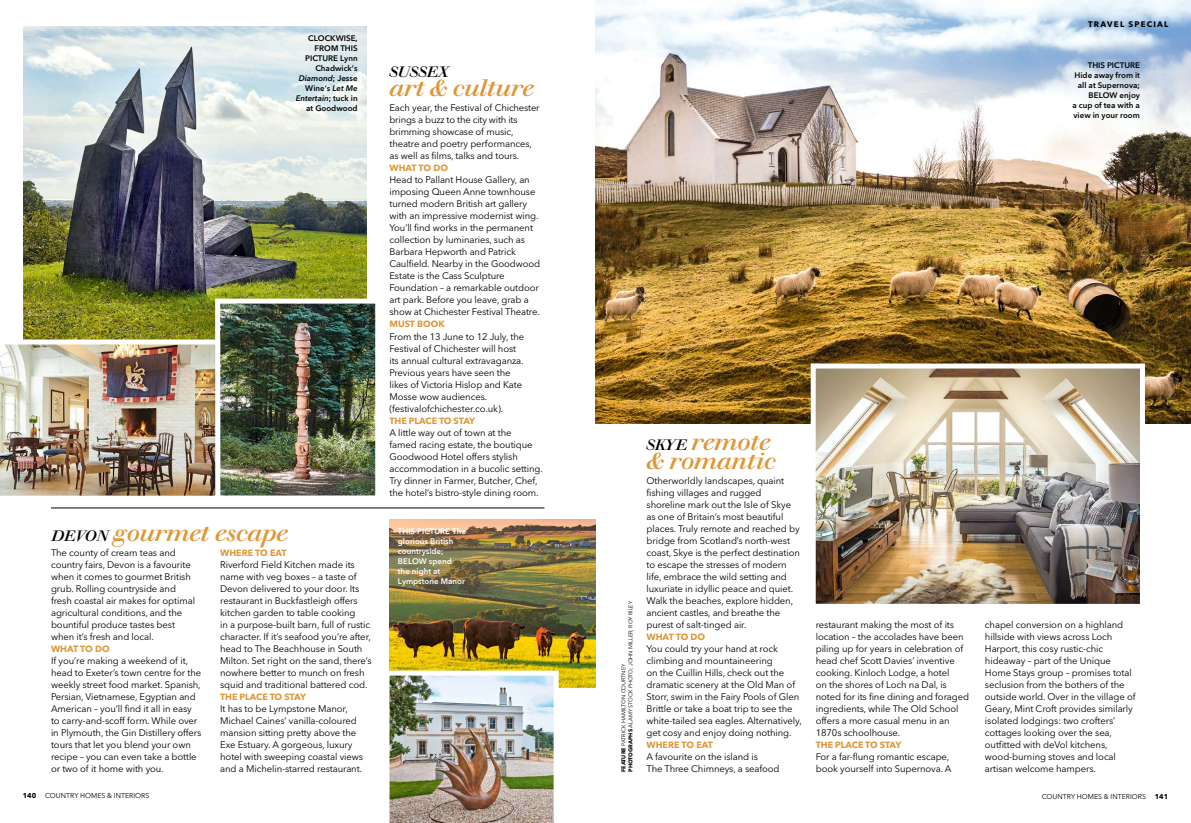
<style>
.page{position:relative;width:1191px;height:823px;background:#fff}
.page>*{position:absolute;margin:0;border:0;box-sizing:border-box;transform-origin:0 0}
.t1{font:italic 500 23px/19px "Walbaum 18 pt";letter-spacing:-.01em;color:#dd983b}
.t2{font:italic 500 15px "Walbaum 18 pt";letter-spacing:-.025em;color:#000}
.t3{font:9.5px/12px "Avenir Next LT Pro";letter-spacing:-.01em;color:#000}
.t4{font:700 9px "Avenir Next LT Pro";letter-spacing:-.01em;color:#dd983b}
.t5{font:600 8px/10px "Avenir Next LT Pro";color:#000;text-align:right}
.t6{font:600 8px/10px "Avenir Next LT Pro";color:#fff}
.t7{font:700 8px "Avenir Next LT Pro";letter-spacing:.15em;color:#000}
.t8{font:7px "Avenir Next LT Pro";color:#000}
.t9{font:700 7px "Avenir Next LT Pro";color:#000}
.t10{font:5.5px/7px "Avenir Next LT Pro";color:#000}
.s1{font-style:italic}
.s2{font-size:15px;color:#000}
.s3{font-weight:700}
</style>
<div class="page">
<img style="left:595px;top:0;width:596px;height:423px">
<img style="left:389px;top:519px;width:206px;height:168px">
<img style="left:23px;top:26px;width:343px;height:313px">
<img style="left:389px;top:670px;width:169px;height:152px">
<img style="left:221px;top:304px;width:153px;height:190px">
<div style="left:215px;top:298px;width:165px;height:202px;border:5px solid #fff"></div>
<img style="left:0;top:339px;width:220px;height:161px">
<img style="left:816px;top:369px;width:323px;height:233px">
<div style="left:810px;top:363px;width:335px;height:245px;border:5px solid #fff"></div>
<hr style="left:51px;top:507px;width:493px;height:1px;background:#000">
<p class="t5" style="left:296px;top:33px;width:63px">CLOCKWISE,<br>FROM THIS<br>PICTURE Lynn<br>Chadwick’s<br><span class="s1">Diamond</span>; Jesse<br>Wine’s <span class="s1">Let Me<br>Entertain</span>; tuck in at Goodwood</p>
<h1 class="t1" style="left:51px;top:520px;width:238px"><span class="s2">DEVON</span> gourmet escape</h1>
<p class="t3" style="left:51px;top:546px;width:145px">The county of cream teas and country fairs, Devon is a favourite when it comes to gourmet British grub. Rolling countryside and fresh coastal air makes for optimal agricultural conditions, and the bountiful produce tastes best when it’s fresh and local.</p>
<p class="t4" style="left:51px;top:642px;width:60px">WHAT TO DO</p>
<p class="t3" style="left:51px;top:654px;width:152px">If you’re making a weekend of it, head to Exeter’s town centre for the weekly street food market. Spanish, Persian, Vietnamese, Egyptian and American – you’ll find it all in easy to carry-and-scoff form. While over in Plymouth, the Gin Distillery offers tours that let you blend your own recipe – you can even take a bottle or two of it home with you.</p>
<p class="t4" style="left:220px;top:546px;width:68px">WHERE TO EAT</p>
<p class="t3" style="left:220px;top:558px;width:153px">Riverford Field Kitchen made its name with veg boxes – a taste of Devon delivered to your door. Its restaurant in Buckfastleigh offers kitchen garden to table cooking<br>in a purpose-built barn, full of rustic character. If it’s seafood you’re after, head to The Beachhouse in South Milton. Set right on the sand, there’s nowhere better to munch on fresh squid and traditional battered cod.</p>
<p class="t4" style="left:220px;top:690px;width:87px">THE PLACE TO STAY</p>
<p class="t3" style="left:220px;top:702px;width:144px">It has to be Lympstone Manor, Michael Caines’ vanilla-coloured mansion sitting pretty above the Exe Estuary. A gorgeous, luxury hotel with sweeping coastal views and a Michelin-starred restaurant.</p>
<h2 class="t2" style="left:389px;top:60px;width:61px">SUSSEX</h2>
<h1 class="t1" style="left:389px;top:76px;width:146px">art &amp; culture</h1>
<p class="t3" style="left:389px;top:102px;width:152px">Each year, the Festival of Chichester brings a buzz to the city with its brimming showcase of music, theatre and poetry performances, as well as films, talks and tours.</p>
<p class="t4" style="left:389px;top:162px;width:60px">WHAT TO DO</p>
<p class="t3" style="left:389px;top:174px;width:152px">Head to Pallant House Gallery, an imposing Queen Anne townhouse turned modern British art gallery with an impressive modernist wing.<br>You’ll find works in the permanent collection by luminaries, such as Barbara Hepworth and Patrick Caulfield. Nearby in the Goodwood Estate is the Cass Sculpture Foundation – a remarkable outdoor art park. Before you leave, grab a show at Chichester Festival Theatre.</p>
<p class="t4" style="left:389px;top:318px;width:57px">MUST BOOK</p>
<p class="t3" style="left:389px;top:330px;width:136px">From the 13 June to 12 July, the<br>Festival of Chichester will host its annual cultural extravaganza.<br>Previous years have seen the likes of Victoria Hislop and Kate<br>Mosse wow audiences. (festivalofchichester.co.uk).</p>
<p class="t4" style="left:389px;top:414px;width:87px">THE PLACE TO STAY</p>
<p class="t3" style="left:389px;top:426px;width:155px">A little way out of town at the<br>famed racing estate, the boutique Goodwood Hotel offers stylish accommodation in a bucolic setting.<br>Try dinner in Farmer, Butcher, Chef, the hotel’s bistro-style dining room.</p>
<p class="t6" style="left:398px;top:526px;width:69px">THIS PICTURE The glorious British countryside;<br>BELOW spend<br>the night at<br>Lympstone Manor</p>
<p class="t7" style="left:1088px;top:19px;width:82px">TRAVEL SPECIAL</p>
<p class="t5" style="left:1072px;top:60px;width:69px">THIS PICTURE<br>Hide away from it all at Supernova;<br>BELOW enjoy<br>a cup of tea with a view in your room</p>
<p class="t10" style="left:620px;top:771px;width:172px;rotate:-90deg"><span class="s3">FEATURE</span> PATRICK HAMILTON COURTNEY<br><span class="s3">PHOTOGRAPHS</span> ALAMY STOCK PHOTO; JOHN MILLER; ROY RILEY</p>
<h1 class="t1" style="left:646px;top:429px;width:131px"><span class="s2">SKYE</span> remote &amp; romantic</h1>
<p class="t3" style="left:646px;top:474px;width:155px">Otherworldly landscapes, quaint fishing villages and rugged shoreline mark out the Isle of Skye as one of Britain’s most beautiful places. Truly remote and reached by bridge from Scotland’s north-west coast, Skye is the perfect destination to escape the stresses of modern life, embrace the wild setting and luxuriate in idyllic peace and quiet.<br>Walk the beaches, explore hidden, ancient castles, and breathe the purest of salt-tinged air.</p>
<p class="t4" style="left:646px;top:630px;width:60px">WHAT TO DO</p>
<p class="t3" style="left:646px;top:642px;width:157px">You could try your hand at rock climbing and mountaineering<br>on the Cuillin Hills, check out the dramatic scenery at the Old Man of Storr, swim in the Fairy Pools of Glen Brittle or take a boat trip to see the white-tailed sea eagles. Alternatively, get cosy and enjoy doing nothing.</p>
<p class="t4" style="left:646px;top:738px;width:68px">WHERE TO EAT</p>
<p class="t3" style="left:646px;top:750px;width:135px">A favourite on the island is<br>The Three Chimneys, a seafood</p>
<p class="t3" style="left:815px;top:618px;width:155px">restaurant making the most of its location – the accolades have been piling up for years in celebration of head chef Scott Davies’ inventive cooking. Kinloch Lodge, a hotel<br>on the shores of Loch na Dal, is noted for its fine dining and foraged ingredients, while The Old School offers a more casual menu in an<br>1870s schoolhouse.</p>
<p class="t4" style="left:815px;top:738px;width:87px">THE PLACE TO STAY</p>
<p class="t3" style="left:815px;top:750px;width:137px">For a far-flung romantic escape, book yourself into Supernova. A</p>
<p class="t3" style="left:985px;top:618px;width:152px">chapel conversion on a highland hillside with views across Loch<br>Harport, this cosy rustic-chic hideaway – part of the Unique<br>Home Stays group – promises total seclusion from the bothers of the outside world. Over in the village of<br>Geary, Mint Croft provides similarly isolated lodgings: two crofters’ cottages looking over the sea, outfitted with deVol kitchens, wood-burning stoves and local artisan welcome hampers.</p>
<p class="t9" style="left:23px;top:791px;width:15px">140</p>
<p class="t8" style="left:45px;top:791px;width:106px">COUNTRY HOMES &amp; INTERIORS</p>
<p class="t8" style="left:1041px;top:791px;width:106px">COUNTRY HOMES &amp; INTERIORS</p>
<p class="t9" style="left:1154px;top:791px;width:15px">141</p>
</div>
